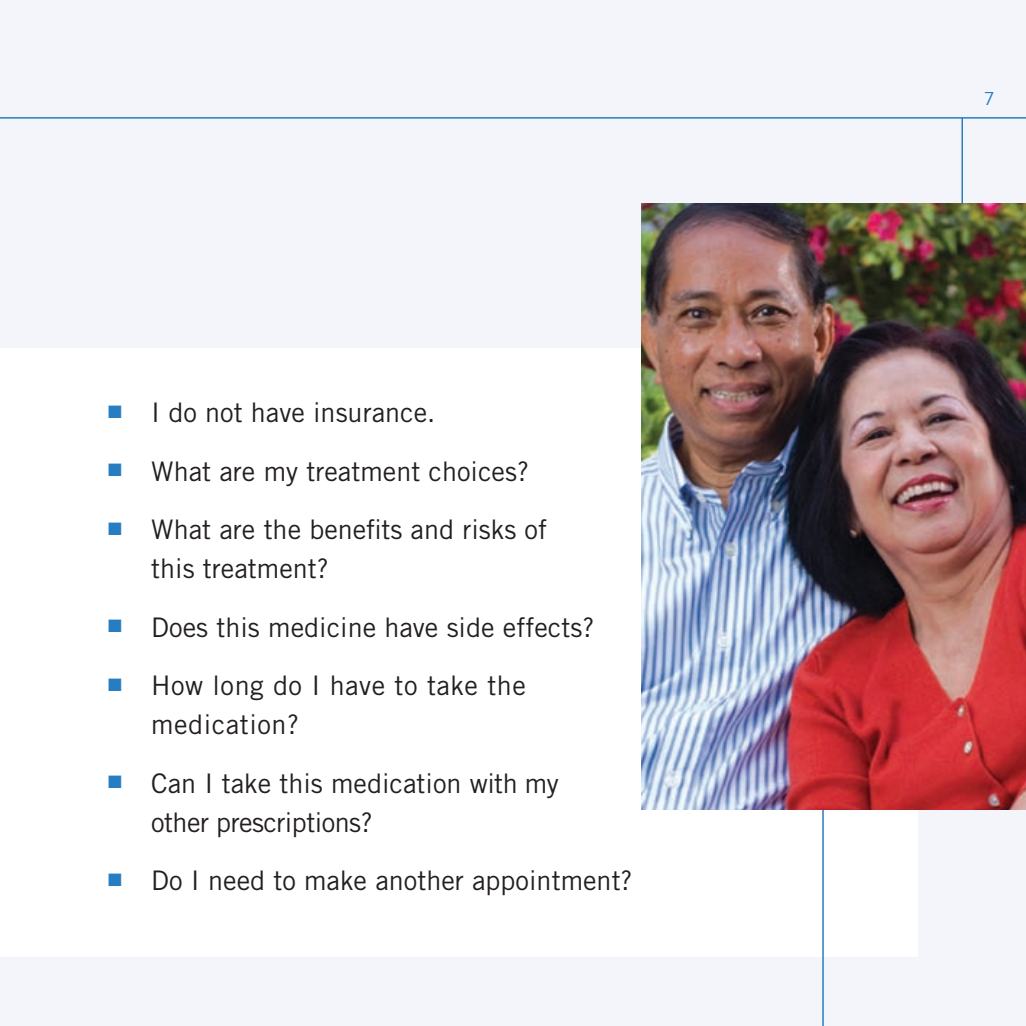
<style>
.page{position:relative;width:1026px;height:1026px;background:#f3f5fa}
.page>*{position:absolute;margin:0;border:0;box-sizing:border-box;transform-origin:0 0}
.t1{font:27px/39px "Trade Gothic LT Std";color:#231f20}
.t2{font:27px/39px "Trade Gothic LT Std";letter-spacing:-.02em;color:#231f20}
.t3{font:27px/39px "Trade Gothic LT Std";letter-spacing:.02em;color:#231f20}
.t4{font:18px "Trade Gothic LT Std";color:#277dc1}
</style>
<div class="page">
<hr style="left:0;top:117px;width:1026px;height:2px;background:#277dc1">
<div style="left:0;top:349px;width:918px;height:608px;background:#fff"></div>
<hr style="left:962px;top:118px;width:1px;height:395px;background:#277dc1">
<hr style="left:822px;top:633px;width:2px;height:393px;background:#277dc1">
<img style="left:641px;top:204px;width:385px;height:606px">
<p class="t1" style="left:108px;top:393px;width:329px"><sup>■</sup> I do not have insurance.</p>
<p class="t1" style="left:108px;top:451px;width:423px"><sup>■</sup> What are my treatment choices?</p>
<p class="t1" style="left:151px;top:510px;width:397px;text-indent:-43px"><sup>■</sup> What are the benefits and risks of this treatment?</p>
<p class="t1" style="left:108px;top:607px;width:488px"><sup>■</sup> Does this medicine have side effects?</p>
<p class="t3" style="left:151px;top:666px;width:376px;text-indent:-43px"><sup>■</sup> How long do I have to take the medication?</p>
<p class="t2" style="left:151px;top:763px;width:409px;text-indent:-43px"><sup>■</sup> Can I take this medication with my other prescriptions?</p>
<p class="t1" style="left:108px;top:861px;width:526px"><sup>■</sup> Do I need to make another appointment?</p>
<p class="t4" style="left:984px;top:88px;width:12px">7</p>
</div>
